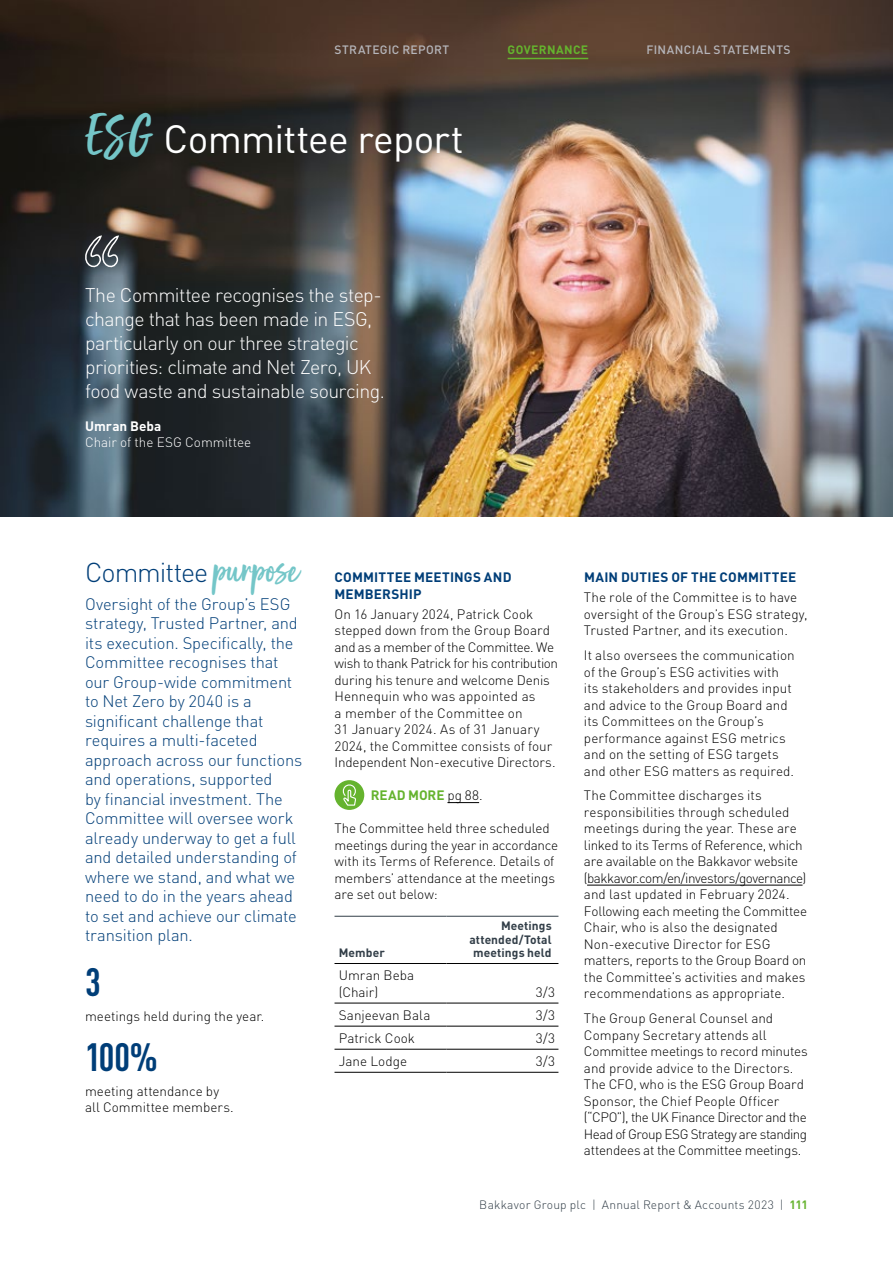
<style>
.page{position:relative;width:893px;height:1263px;background:#fff}
.page>*{position:absolute;margin:0;border:0;box-sizing:border-box;transform-origin:0 0}
.t1{font:39px "DIN Pro";letter-spacing:-.02em;color:#fff}
.t2{font:700 condensed 39px "DIN Pro";color:#003e78}
.t3{font:300 27px "DIN Pro";letter-spacing:-.04em;color:#003e78}
.t4{font:300 19.5px/24px "DIN Pro";letter-spacing:-.03em;color:#fff}
.t5{font:300 16.5px/19.5px "DIN Pro";letter-spacing:-.01em;color:#003e78}
.t6{font:300 13.5px/16.5px "DIN Pro";letter-spacing:-.005em;color:#000}
.t7{font:700 13.5px/16.5px "DIN Pro";letter-spacing:.01em;color:#003e78}
.t8{font:300 13.5px "DIN Pro";color:#fff}
.t9{font:700 13.5px "DIN Pro";letter-spacing:-.005em;color:#65b32e}
.t10{font:700 13.5px "DIN Pro";letter-spacing:.005em;color:#fff}
.t11{font:300 12px "DIN Pro";letter-spacing:.015em;color:#323e48}
.t12{font:700 12px/13.5px "DIN Pro";letter-spacing:.01em;color:#323e48;text-align:right}
.t13{font:500 12px "DIN Pro";letter-spacing:.03em;color:#b6b6bb}
.t14{font:700 12px "DIN Pro";letter-spacing:.03em;color:#65b32e}
.s1{font-family:"Good Slient Night";color:#74c6c8}
.s2{font-family:"Good Slient Night";font-weight:400;color:#74c6c8}
.s3{font-weight:300;color:#000}
.s4{font-weight:700;color:#65b32e}
</style>
<div class="page">
<img style="left:0;top:0;width:893px;height:516px">
<hr style="left:508px;top:58px;width:80px;height:1px;background:#65b32e">
<svg style="left:82px;top:235px;width:38px;height:37px"></svg>
<hr style="left:447px;top:802px;width:32px;height:1px;background:#000">
<div style="left:334px;top:780px;width:30px;height:30px;background:#65b32e;border-radius:50%"></div>
<svg style="left:342px;top:784px;width:14px;height:22px"></svg>
<hr style="left:334px;top:916px;width:112px;height:1px;background:#323e48">
<hr style="left:446px;top:916px;width:112px;height:1px;background:#323e48">
<hr style="left:334px;top:963px;width:112px;height:1px;background:#000">
<hr style="left:334px;top:1003px;width:112px;height:1px;background:#000">
<hr style="left:334px;top:1026px;width:112px;height:1px;background:#000">
<hr style="left:334px;top:1049px;width:112px;height:1px;background:#000">
<hr style="left:334px;top:1072px;width:112px;height:1px;background:#000">
<hr style="left:446px;top:963px;width:112px;height:1px;background:#000">
<hr style="left:446px;top:1003px;width:112px;height:1px;background:#000">
<hr style="left:446px;top:1026px;width:112px;height:1px;background:#000">
<hr style="left:446px;top:1049px;width:112px;height:1px;background:#000">
<hr style="left:446px;top:1072px;width:112px;height:1px;background:#000">
<hr style="left:587px;top:885px;width:215px;height:1px;background:#000">
<p class="t13" style="left:335px;top:40px;width:116px">STRATEGIC REPORT</p>
<p class="t14" style="left:508px;top:40px;width:82px">GOVERNANCE</p>
<p class="t13" style="left:646px;top:40px;width:146px">FINANCIAL STATEMENTS</p>
<h1 class="t1" style="left:85px;top:109px;width:380px"><span class="s1">ESG</span> Committee report</h1>
<h3 class="t4" style="left:85px;top:281px;width:301px">The Committee recognises the step&shy;change that has been made in ESG, particularly on our three strategic priorities: climate and Net Zero, UK food waste and sustainable sourcing.</h3>
<p class="t10" style="left:85px;top:415px;width:78px">Umran Beba</p>
<p class="t8" style="left:85px;top:432px;width:168px">Chair of the ESG Committee</p>
<h2 class="t3" style="left:85px;top:552px;width:216px">Committee <span class="s2">purpose</span></h2>
<p class="t5" style="left:85px;top:593px;width:219px">Oversight of the Group’s ESG strategy, Trusted Partner, and its execution. Specifically, the<br>Committee recognises that our Group-wide commitment to Net Zero by 2040 is a significant challenge that requires a multi-faceted approach across our functions and operations, supported<br>by financial investment. The<br>Committee will oversee work already underway to get a full and detailed understanding of where we stand, and what we need to do in the years ahead to set and achieve our climate transition plan.</p>
<h1 class="t2" style="left:85px;top:954px;width:17px">3</h1>
<p class="t6" style="left:85px;top:1007px;width:181px">meetings held during the year.</p>
<h1 class="t2" style="left:85px;top:1029px;width:74px">100%</h1>
<p class="t6" style="left:85px;top:1082px;width:150px">meeting attendance by all Committee members.</p>
<p class="t7" style="left:335px;top:568px;width:178px">COMMITTEE MEETINGS AND<br>MEMBERSHIP</p>
<p class="t6" style="left:334px;top:605px;width:225px">On 16 January 2024, Patrick Cook stepped down from the Group Board and as a member of the Committee. We wish to thank Patrick for his contribution during his tenure and welcome Denis Hennequin who was appointed as<br>a member of the Committee on<br>31 January 2024. As of 31 January 2024, the Committee consists of four Independent Non-executive Directors.</p>
<p class="t9" style="left:371px;top:785px;width:113px">READ MORE <span class="s3">pg 88.</span></p>
<p class="t6" style="left:334px;top:819px;width:225px">The Committee held three scheduled meetings during the year in accordance with its Terms of Reference. Details of members’ attendance at the meetings are set out below:</p>
<p class="t12" style="left:339px;top:945px;width:48px">Member</p>
<p class="t6" style="left:339px;top:966px;width:77px">Umran Beba (Chair)</p>
<p class="t12" style="left:469px;top:918px;width:84px">Meetings attended/Total meetings held</p>
<p class="t6" style="left:536px;top:983px;width:21px">3/3</p>
<p class="t6" style="left:339px;top:1006px;width:93px">Sanjeevan Bala</p>
<p class="t6" style="left:536px;top:1006px;width:21px">3/3</p>
<p class="t6" style="left:339px;top:1029px;width:78px">Patrick Cook</p>
<p class="t6" style="left:536px;top:1029px;width:21px">3/3</p>
<p class="t6" style="left:339px;top:1052px;width:70px">Jane Lodge</p>
<p class="t6" style="left:536px;top:1052px;width:21px">3/3</p>
<p class="t7" style="left:584px;top:568px;width:214px">MAIN DUTIES OF THE COMMITTEE</p>
<p class="t6" style="left:584px;top:588px;width:225px">The role of the Committee is to have oversight of the Group’s ESG strategy,<br>Trusted Partner, and its execution.</p>
<p class="t6" style="left:584px;top:646px;width:212px">It also oversees the communication of the Group’s ESG activities with its stakeholders and provides input and advice to the Group Board and its Committees on the Group’s performance against ESG metrics and on the setting of ESG targets and other ESG matters as required.</p>
<p class="t6" style="left:584px;top:786px;width:225px">The Committee discharges its responsibilities through scheduled meetings during the year. These are linked to its Terms of Reference, which are available on the Bakkavor website (bakkavor.com/en/investors/governance) and last updated in February 2024.<br>Following each meeting the Committee Chair, who is also the designated Non-executive Director for ESG matters, reports to the Group Board on the Committee’s activities and makes recommendations as appropriate.</p>
<p class="t6" style="left:584px;top:1009px;width:225px">The Group General Counsel and Company Secretary attends all Committee meetings to record minutes and provide advice to the Directors.<br>The CFO, who is the ESG Group Board Sponsor, the Chief People Officer (“CPO”), the UK Finance Director and the Head of Group ESG Strategy are standing attendees at the Committee meetings.</p>
<p class="t11" style="left:479px;top:1196px;width:330px">Bakkavor Group plc | Annual Report &amp; Accounts 2023 | <span class="s4">111</span></p>
</div>
